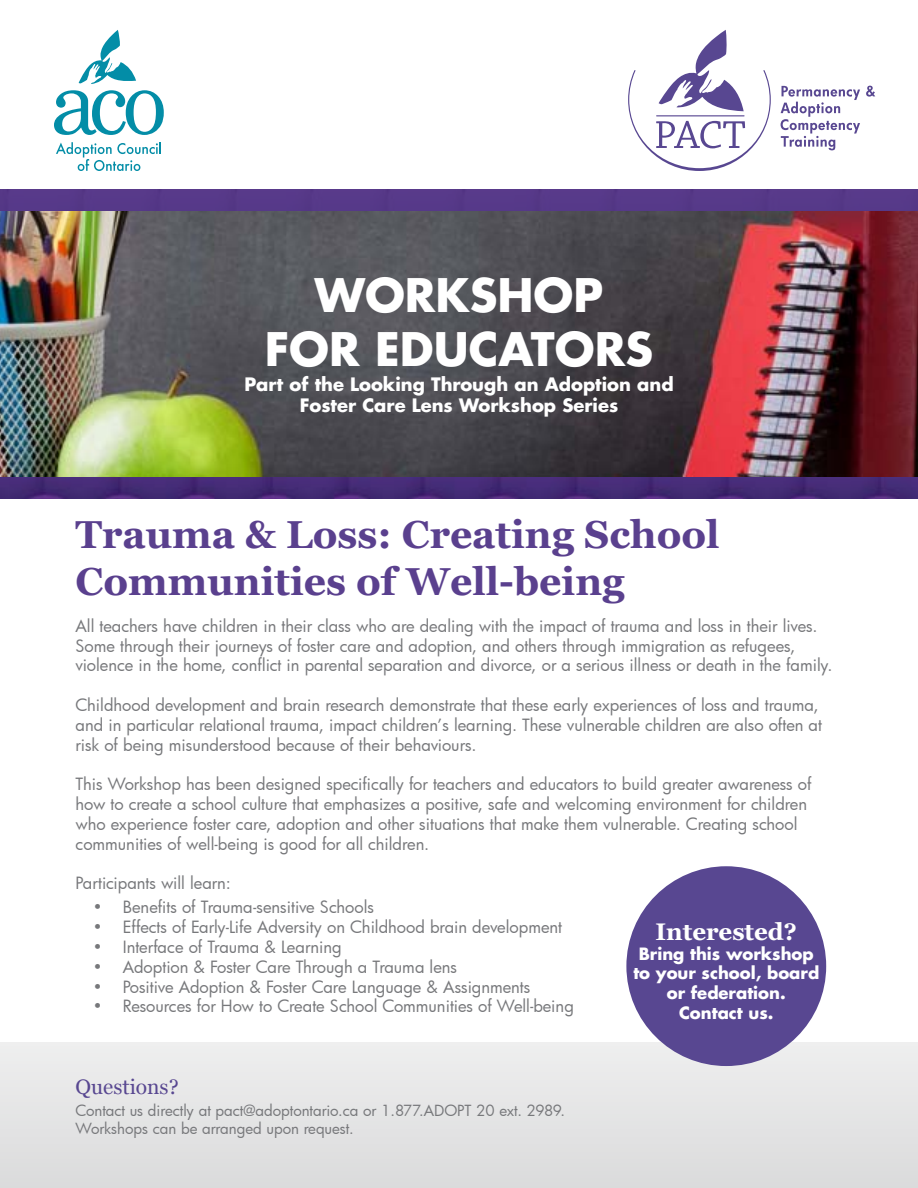
<style>
.page{position:relative;width:918px;height:1188px;background:#fff}
.page>*{position:absolute;margin:0;border:0;box-sizing:border-box;transform-origin:0 0}
.t1{font:700 45px/54px "Futura LT";color:#fff;text-align:center}
.t2{font:700 39px/46.8px "Vani";color:#5a408e}
.t3{font:700 24px "Vani";color:#fff}
.t4{font:21px "Vani";color:#584791}
.t5{font:700 18px/21.6px "Futura LT";color:#fff;text-align:center}
.t6{font:16.5px/19.8px "Futura";color:#77787b}
.t7{font:700 16.5px/19.8px "Futura LT";color:#fff;text-align:center}
.t8{font:15px/18px "Futura";letter-spacing:-.005em;color:#77787b}
</style>
<div class="page">
<div style="left:0;top:1042px;width:918px;height:146px;background:#e4e5e5"></div>
<div style="left:626px;top:866px;width:200px;height:200px;background:#584791;border-radius:50%"></div>
<svg style="left:628px;top:30px;width:143px;height:141px"></svg>
<svg style="left:866px;top:86px;width:9px;height:11px"></svg>
<svg style="left:781px;top:86px;width:79px;height:64px"></svg>
<svg style="left:54px;top:90px;width:110px;height:45px"></svg>
<svg style="left:79px;top:30px;width:57px;height:54px"></svg>
<svg style="left:56px;top:142px;width:105px;height:29px"></svg>
<img style="left:0;top:189px;width:918px;height:310px">
<img style="left:0;top:212px;width:918px;height:264px">
<h1 class="t1" style="left:265px;top:268px;width:390px">WORKSHOP<br>FOR EDUCATORS</h1>
<p class="t5" style="left:244px;top:373px;width:431px">Part of the Looking Through an Adoption and<br>Foster Care Lens Workshop Series</p>
<h2 class="t2" style="left:76px;top:511px;width:646px">Trauma &amp; Loss: Creating School<br>Communities of Well-being</h2>
<p class="t6" style="left:76px;top:615px;width:758px">All teachers have children in their class who are dealing with the impact of trauma and loss in their lives.<br>Some through their journeys of foster care and adoption, and others through immigration as refugees, violence in the home, conflict in parental separation and divorce, or a serious illness or death in the family.</p>
<p class="t6" style="left:76px;top:695px;width:748px">Childhood development and brain research demonstrate that these early experiences of loss and trauma, and in particular relational trauma, impact children’s learning. These vulnerable children are also often at risk of being misunderstood because of their behaviours.</p>
<p class="t6" style="left:76px;top:774px;width:738px">This Workshop has been designed specifically for teachers and educators to build greater awareness of how to create a school culture that emphasizes a positive, safe and welcoming environment for children who experience foster care, adoption and other situations that make them vulnerable. Creating school communities of well-being is good for all children.</p>
<p class="t6" style="left:76px;top:873px;width:157px">Participants will learn:</p>
<p class="t6" style="left:93px;top:897px;width:283px">• Benefits of Trauma-sensitive Schools</p>
<p class="t6" style="left:93px;top:917px;width:471px">• Effects of Early-Life Adversity on Childhood brain development</p>
<p class="t6" style="left:93px;top:937px;width:250px">• Interface of Trauma &amp; Learning</p>
<p class="t6" style="left:93px;top:957px;width:366px">• Adoption &amp; Foster Care Through a Trauma lens</p>
<p class="t6" style="left:93px;top:976px;width:439px">• Positive Adoption &amp; Foster Care Language &amp; Assignments</p>
<p class="t6" style="left:93px;top:996px;width:483px">• Resources for How to Create School Communities of Well-being</p>
<h3 class="t3" style="left:656px;top:917px;width:143px">Interested?</h3>
<p class="t7" style="left:633px;top:943px;width:187px">Bring this workshop to your school, board or federation.<br>Contact us.</p>
<p class="t4" style="left:76px;top:1074px;width:105px">Questions?</p>
<p class="t8" style="left:76px;top:1101px;width:491px">Contact us directly at pact@adoptontario.ca or 1.877.ADOPT 20 ext. 2989.<br>Workshops can be arranged upon request.</p>
</div>
